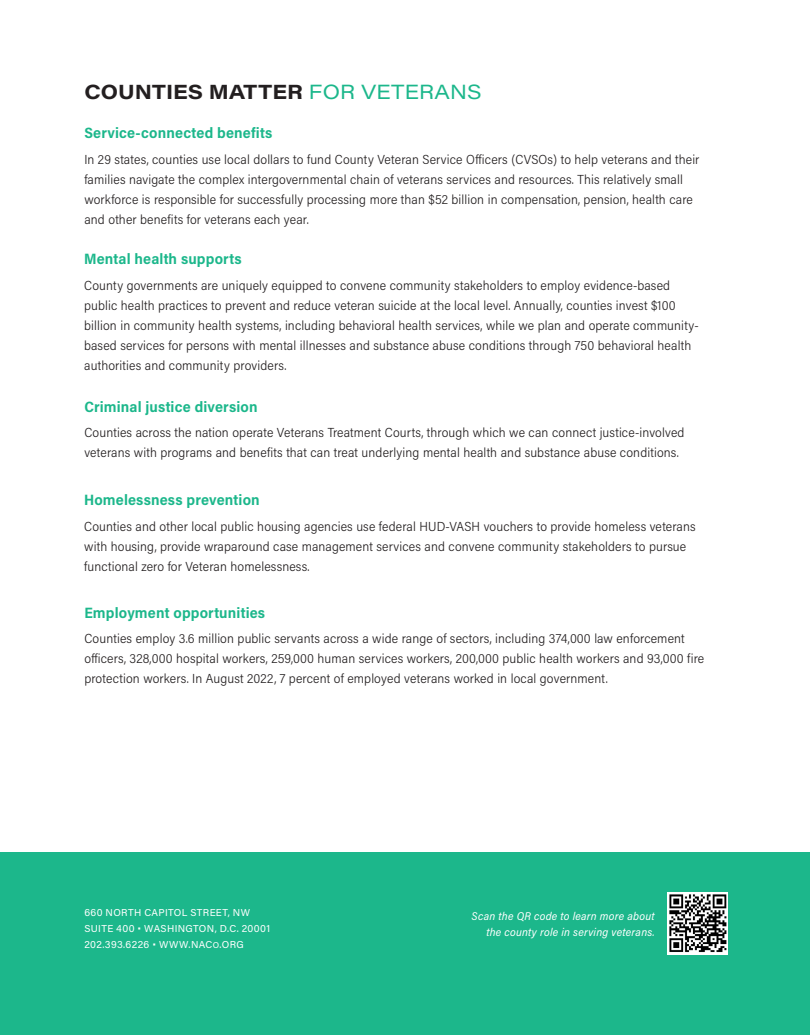
<style>
.page{position:relative;width:810px;height:1035px;background:#fff}
.page>*{position:absolute;margin:0;border:0;box-sizing:border-box;transform-origin:0 0}
.t1{font:700 20.12px "Acumin Pro Wide";color:#231f20}
.t2{font:700 15px "Acumin Pro Semi Cond";letter-spacing:.01em;color:#1cb78b}
.t3{font:300 13.12px/20px "Acumin Pro Semi Cond";letter-spacing:.01em;color:#231f20}
.t4{font:italic 11.25px/15.9px "Acumin Pro Semi Cond";letter-spacing:.02em;color:#fff;text-align:right}
.t5{font:10px "Acumin Pro";letter-spacing:.035em;color:#fff}
.s1{font-weight:400;color:#1cb78b}
.s2{font-size:8.5px}
</style>
<div class="page">
<div style="left:0;top:852px;width:810px;height:183px;background:#1cb78b"></div>
<img style="left:667px;top:892px;width:61px;height:62px">
<p class="t1" style="left:84px;top:77px;width:399px">COUNTIES MATTER <span class="s1">FOR VETERANS</span></p>
<p class="t2" style="left:84px;top:122px;width:189px">Service-connected benefits</p>
<p class="t3" style="left:84px;top:148px;width:617px">In 29 states, counties use local dollars to fund County Veteran Service Officers (CVSOs) to help veterans and their families navigate the complex intergovernmental chain of veterans services and resources. This relatively small workforce is responsible for successfully processing more than $52 billion in compensation, pension, health care and other benefits for veterans each year.</p>
<p class="t2" style="left:84px;top:248px;width:159px">Mental health supports</p>
<p class="t3" style="left:84px;top:274px;width:616px">County governments are uniquely equipped to convene community stakeholders to employ evidence-based public health practices to prevent and reduce veteran suicide at the local level. Annually, counties invest $100 billion in community health systems, including behavioral health services, while we plan and operate community&shy;based services for persons with mental illnesses and substance abuse conditions through 750 behavioral health authorities and community providers.</p>
<p class="t2" style="left:84px;top:396px;width:175px">Criminal justice diversion</p>
<p class="t3" style="left:84px;top:422px;width:602px">Counties across the nation operate Veterans Treatment Courts, through which we can connect justice-involved veterans with programs and benefits that can treat underlying mental health and substance abuse conditions.</p>
<p class="t2" style="left:84px;top:489px;width:177px">Homelessness prevention</p>
<p class="t3" style="left:84px;top:516px;width:613px">Counties and other local public housing agencies use federal HUD-VASH vouchers to provide homeless veterans with housing, provide wraparound case management services and convene community stakeholders to pursue functional zero for Veteran homelessness.</p>
<p class="t2" style="left:84px;top:602px;width:182px">Employment opportunities</p>
<p class="t3" style="left:84px;top:628px;width:621px">Counties employ 3.6 million public servants across a wide range of sectors, including 374,000 law enforcement officers, 328,000 hospital workers, 259,000 human services workers, 200,000 public health workers and 93,000 fire protection workers. In August 2022, 7 percent of employed veterans worked in local government.</p>
<p class="t5" style="left:84px;top:905px;width:167px">660 NORTH CAPITOL STREET, NW</p>
<p class="t5" style="left:84px;top:921px;width:187px">SUITE 400 • WASHINGTON, D.C. 20001</p>
<p class="t5" style="left:84px;top:938px;width:161px">202.393.6226 • WWW.NAC<span class="s2">O</span>.ORG</p>
<p class="t4" style="left:472px;top:907px;width:185px">Scan the QR code to learn more about the county role in serving veterans.</p>
</div>
